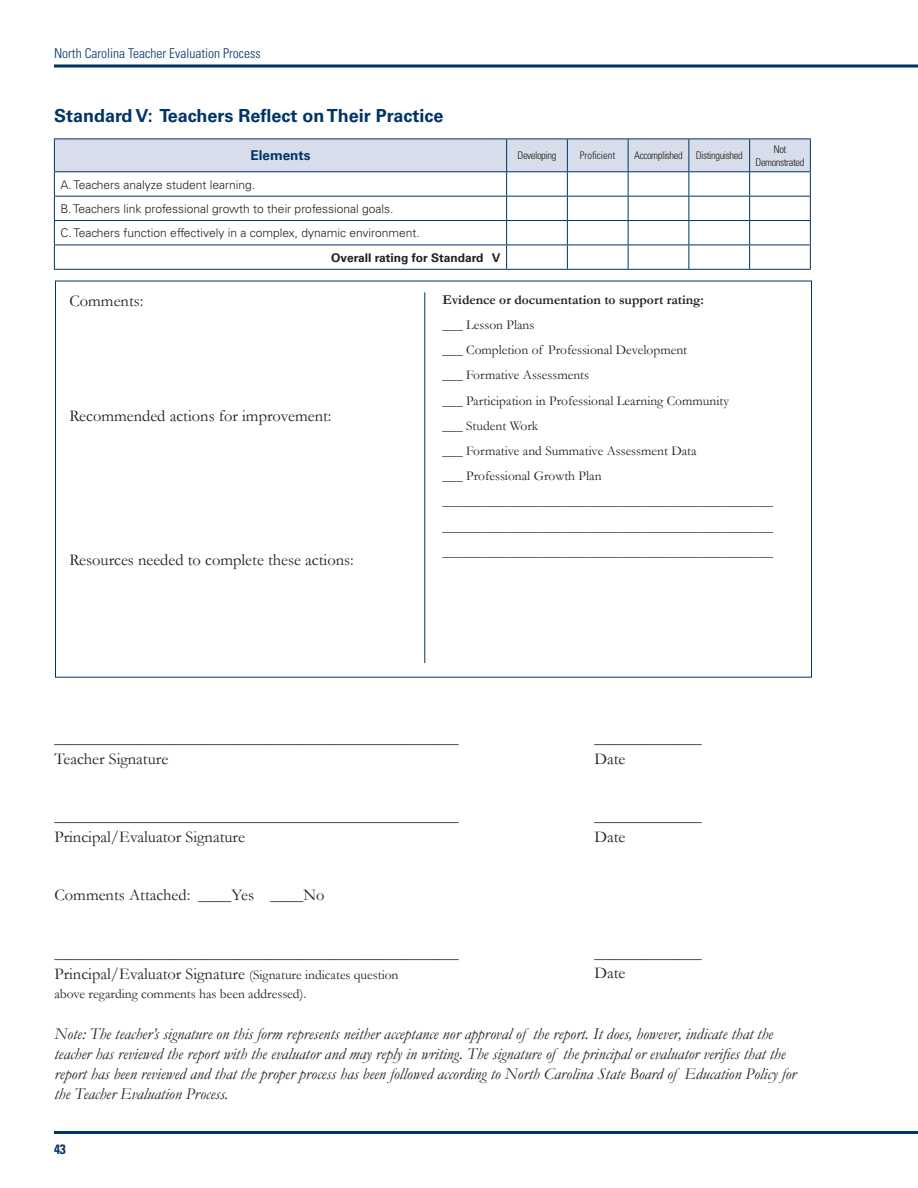
<style>
.page{position:relative;width:918px;height:1188px;background:#fff}
.page>*{position:absolute;margin:0;border:0;box-sizing:border-box;transform-origin:0 0}
.t1{font:700 18px "Univers";color:#003367}
.t2{font:16.5px "Garamond";color:#231f20}
.t3{font:italic 16.5px/19.8px "Garamond";color:#231f20}
.t4{font:13.5px/25.2px "Garamond";color:#231f20}
.t5{font:700 13.5px "Garamond";color:#231f20}
.t6{font:300 condensed 13.5px "Univers";color:#003367}
.t7{font:700 13.5px "Univers";color:#003367}
.t8{font:700 condensed 13.5px "Univers";color:#003367}
.t9{font:300 12px/24.3px "Univers";color:#231f20}
.t10{font:700 12px "Univers";color:#231f20}
.t11{font:300 condensed 10.5px/12.6px "Univers";letter-spacing:-.04em;color:#231f20;text-align:center}
.t12{font:300 condensed 10.5px "Univers";color:#231f20}
.s1{font-size:13.5px}
</style>
<div class="page">
<svg style="left:54px;top:64px;width:864px;height:4px;background:#3f658c"></svg>
<hr style="left:54px;top:1131px;width:864px;height:3px;background:#003367">
<hr style="left:54px;top:269px;width:453px;height:1px;background:#003367">
<hr style="left:507px;top:269px;width:60px;height:1px;background:#003367">
<hr style="left:567px;top:269px;width:61px;height:1px;background:#003367">
<hr style="left:628px;top:269px;width:61px;height:1px;background:#003367">
<hr style="left:689px;top:269px;width:61px;height:1px;background:#003367">
<hr style="left:750px;top:269px;width:61px;height:1px;background:#003367">
<svg style="left:54px;top:139px;width:757px;height:130px"></svg>
<hr style="left:54px;top:196px;width:453px;height:1px;background:#003367">
<hr style="left:507px;top:196px;width:60px;height:1px;background:#003367">
<hr style="left:567px;top:196px;width:61px;height:1px;background:#003367">
<hr style="left:628px;top:196px;width:61px;height:1px;background:#003367">
<hr style="left:689px;top:196px;width:61px;height:1px;background:#003367">
<hr style="left:750px;top:196px;width:61px;height:1px;background:#003367">
<hr style="left:424px;top:292px;width:1px;height:371px;background:#003367">
<p class="t6" style="left:54px;top:45px;width:208px">North Carolina Teacher Evaluation Process</p>
<p class="t1" style="left:54px;top:105px;width:391px">Standard V: Teachers Reflect on Their Practice</p>
<p class="t7" style="left:250px;top:148px;width:62px">Elements</p>
<p class="t11" style="left:518px;top:150px;width:40px">Developing</p>
<p class="t12" style="left:580px;top:149px;width:37px">Proficient</p>
<p class="t11" style="left:634px;top:150px;width:110px">Accomplished Distinguished</p>
<p class="t11" style="left:756px;top:143px;width:50px">Not<br>Demonstrated</p>
<p class="t9" style="left:60px;top:172px;width:361px">A. Teachers analyze student learning.<br>B. Teachers link professional growth to their professional goals.<br>C. Teachers function effectively in a complex, dynamic environment.</p>
<p class="t10" style="left:331px;top:250px;width:171px">Overall rating for Standard V</p>
<p class="t2" style="left:69px;top:289px;width:76px">Comments:</p>
<p class="t5" style="left:443px;top:290px;width:263px">Evidence or documentation to support rating:</p>
<p class="t4" style="left:443px;top:312px;width:332px">___ Lesson Plans<br>___ Completion of Professional Development<br>___ Formative Assessments<br>___ Participation in Professional Learning Community<br>___ Student Work<br>___ Formative and Summative Assessment Data<br>___ Professional Growth Plan _________________________________________________ _________________________________________________ _________________________________________________</p>
<p class="t2" style="left:69px;top:405px;width:264px">Recommended actions for improvement:</p>
<p class="t2" style="left:69px;top:549px;width:286px">Resources needed to complete these actions:</p>
<p class="t2" style="left:54px;top:727px;width:406px">_________________________________________________</p>
<p class="t2" style="left:594px;top:727px;width:109px">_____________</p>
<p class="t2" style="left:54px;top:748px;width:115px">Teacher Signature</p>
<p class="t2" style="left:594px;top:748px;width:33px">Date</p>
<p class="t2" style="left:54px;top:805px;width:406px">_________________________________________________</p>
<p class="t2" style="left:594px;top:805px;width:109px">_____________</p>
<p class="t2" style="left:54px;top:826px;width:192px">Principal/Evaluator Signature</p>
<p class="t2" style="left:594px;top:826px;width:33px">Date</p>
<p class="t2" style="left:54px;top:884px;width:272px">Comments Attached: ____Yes ____No</p>
<p class="t2" style="left:54px;top:941px;width:406px">_________________________________________________</p>
<p class="t2" style="left:594px;top:941px;width:109px">_____________</p>
<p class="t2" style="left:54px;top:962px;width:346px">Principal/Evaluator Signature <span class="s1">(Signature indicates question</span></p>
<p class="t4" style="left:54px;top:981px;width:254px">above regarding comments has been addressed).</p>
<p class="t3" style="left:54px;top:1024px;width:743px">Note: The teacher’s signature on this form represents neither acceptance nor approval of the report. It does, however, indicate that the teacher has reviewed the report with the evaluator and may reply in writing. The signature of the principal or evaluator verifies that the report has been reviewed and that the proper process has been followed according to North Carolina State Board of Education Policy for the Teacher Evaluation Process.</p>
<p class="t2" style="left:594px;top:962px;width:33px">Date</p>
<p class="t8" style="left:54px;top:1141px;width:13px">43</p>
</div>
